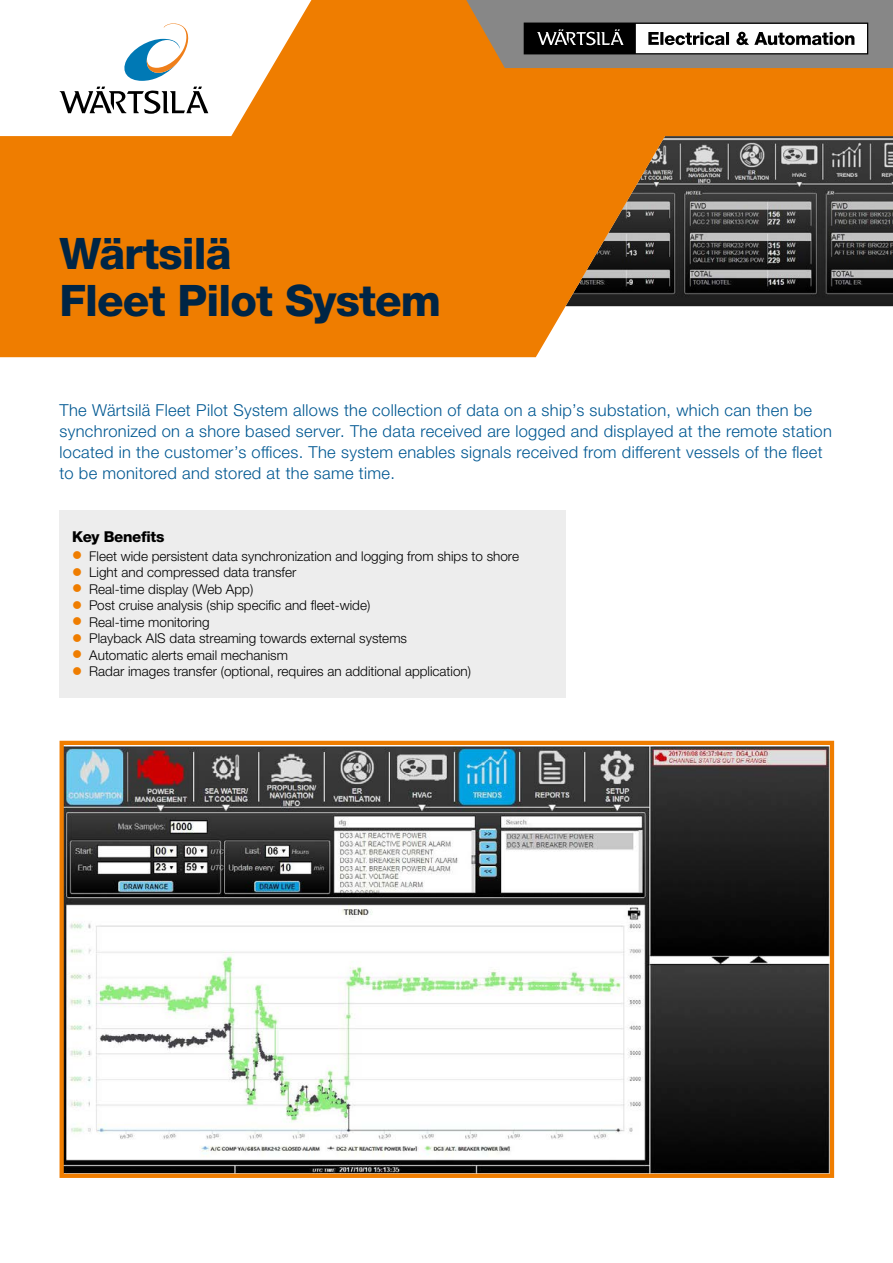
<style>
.page{position:relative;width:893px;height:1263px;background:#fff}
.page>*{position:absolute;margin:0;border:0;box-sizing:border-box;transform-origin:0 0}
.Cover_Head{font:800 43.5px/46.5px "Helvetica Neue LTW1 G";letter-spacing:-.02em;color:#002545}
.Ingress{font:300 16.5px/21px "Helvetica Neue LTW1 G";letter-spacing:.02em;color:#005892}
.Sub_break{font:800 15px "Helvetica Neue LTW1 G";letter-spacing:-.02em;color:#000}
.t1{font:300 13.5px "Helvetica Neue LTW1 G";color:#000}
</style>
<div class="page">
<img style="left:65px;top:746px;width:764px;height:427px">
<div style="left:60px;top:741px;width:774px;height:437px;border:4px solid #ef7d00"></div>
<svg style="left:0;top:0;width:893px;height:357px;fill:#ef7d00"></svg>
<svg style="left:466px;top:0;width:427px;height:68px"></svg>
<div style="left:60px;top:510px;width:506px;height:187px;background:#ededed"></div>
<p class="Cover_Head" style="left:60px;top:231px;width:383px">Wärtsilä<br>Fleet Pilot System</p>
<p class="Ingress" style="left:60px;top:399px;width:774px">The Wärtsilä Fleet Pilot System allows the collection of data on a ship’s substation, which can then be synchronized on a shore based server. The data received are logged and displayed at the remote station located in the customer’s offices. The system enables signals received from different vessels of the fleet to be monitored and stored at the same time.</p>
<p class="Sub_break" style="left:72px;top:528px;width:94px">Key Benefits</p>
<p class="t1" style="left:89px;top:548px;width:431px">Fleet wide persistent data synchronization and logging from ships to shore</p>
<p class="t1" style="left:89px;top:564px;width:209px">Light and compressed data transfer</p>
<p class="t1" style="left:89px;top:581px;width:165px">Real-time display (Web App)</p>
<p class="t1" style="left:89px;top:597px;width:282px">Post cruise analysis (ship specific and fleet-wide)</p>
<p class="t1" style="left:89px;top:614px;width:122px">Real-time monitoring</p>
<p class="t1" style="left:89px;top:630px;width:319px">Playback AIS data streaming towards external systems</p>
<p class="t1" style="left:89px;top:647px;width:200px">Automatic alerts email mechanism</p>
<p class="t1" style="left:89px;top:663px;width:383px">Radar images transfer (optional, requires an additional application)</p>
</div>
